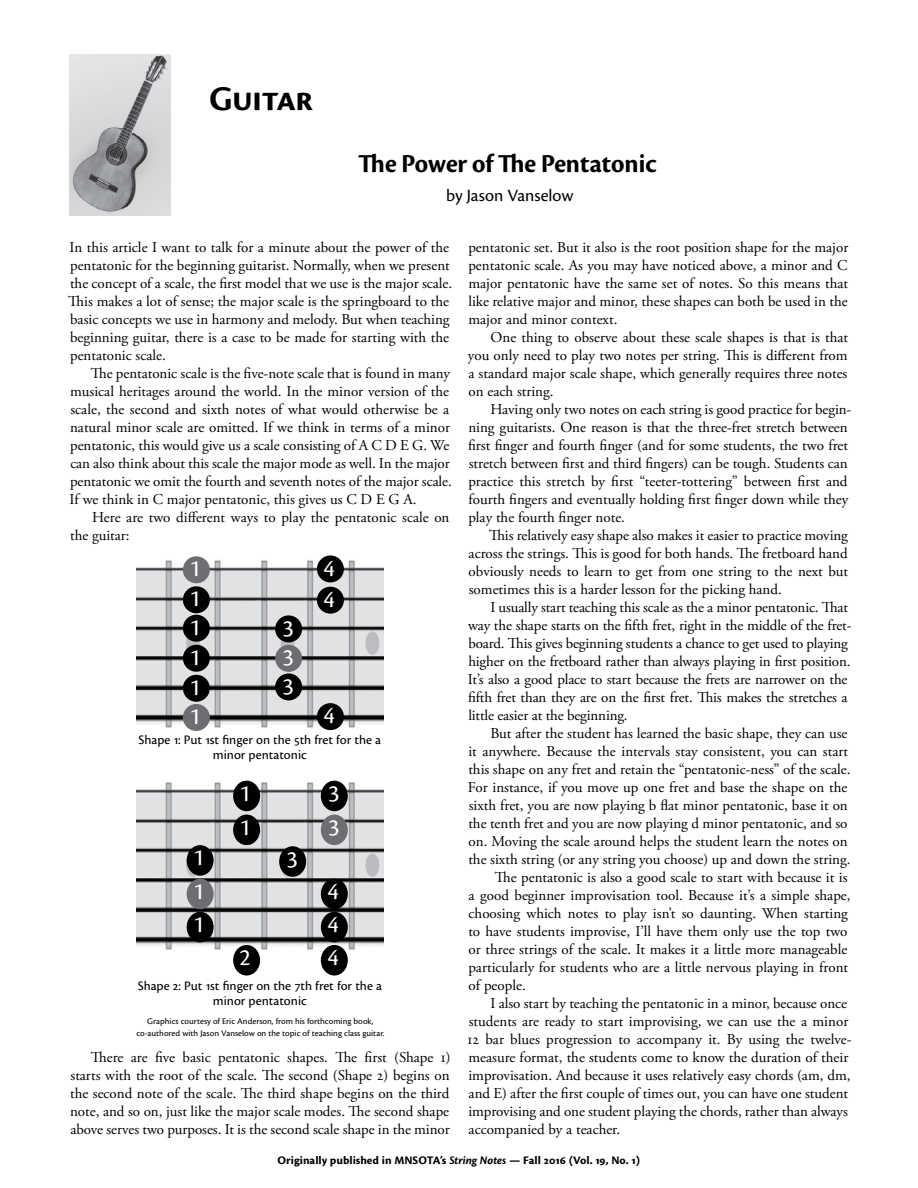
<style>
.page{position:relative;width:918px;height:1188px;background:#fff}
.page>*{position:absolute;margin:0;border:0;box-sizing:border-box;transform-origin:0 0}
.t1{font:36px "Cronos Pro Bold Disp";letter-spacing:-.005em;color:#000}
.t2{font:27px "Cronos Pro Bold Disp";color:#000}
.t3{font:24.6px/29.7px "Cronos Pro";color:#fff;text-align:justify}
.t4{font:18px "Cronos Pro";color:#000}
.t5{font:15px/18px "Adobe Garamond Pro";color:#000}
.t6{font:13.5px/15px "Cronos Pro Capt";color:#000;text-align:center}
.t7{font:12px "Cronos Pro Bold Capt";color:#000}
.t8{font:9px/12px "Cronos Pro Capt";color:#000;text-align:center}
.s1{font-family:"Cronos Pro";font-weight:700;font-style:italic}
</style>
<div class="page">
<img style="left:136px;top:556px;width:248px;height:174px">
<div style="left:317px;top:555px;width:27px;height:27px;background:#000;border-radius:50%"></div>
<div style="left:183px;top:586px;width:27px;height:27px;background:#000;border-radius:50%"></div>
<div style="left:183px;top:556px;width:27px;height:27px;background:#6d6e71;border-radius:50%"></div>
<div style="left:275px;top:615px;width:27px;height:27px;background:#000;border-radius:50%"></div>
<div style="left:275px;top:645px;width:27px;height:27px;background:#6d6e71;border-radius:50%"></div>
<div style="left:183px;top:615px;width:27px;height:27px;background:#000;border-radius:50%"></div>
<div style="left:183px;top:645px;width:27px;height:27px;background:#000;border-radius:50%"></div>
<div style="left:183px;top:675px;width:27px;height:27px;background:#000;border-radius:50%"></div>
<div style="left:183px;top:704px;width:27px;height:27px;background:#6d6e71;border-radius:50%"></div>
<div style="left:275px;top:673px;width:27px;height:27px;background:#000;border-radius:50%"></div>
<div style="left:317px;top:587px;width:27px;height:27px;background:#000;border-radius:50%"></div>
<div style="left:317px;top:703px;width:27px;height:27px;background:#000;border-radius:50%"></div>
<img style="left:136px;top:780px;width:248px;height:173px">
<div style="left:233px;top:781px;width:27px;height:30px;background:#000;border-radius:50%"></div>
<div style="left:279px;top:846px;width:27px;height:31px;background:#000;border-radius:50%"></div>
<div style="left:187px;top:879px;width:27px;height:30px;background:#6d6e71;border-radius:50%"></div>
<div style="left:233px;top:815px;width:27px;height:30px;background:#000;border-radius:50%"></div>
<div style="left:187px;top:845px;width:27px;height:31px;background:#000;border-radius:50%"></div>
<div style="left:187px;top:912px;width:27px;height:30px;background:#000;border-radius:50%"></div>
<div style="left:321px;top:781px;width:27px;height:30px;background:#000;border-radius:50%"></div>
<div style="left:321px;top:879px;width:27px;height:30px;background:#000;border-radius:50%"></div>
<div style="left:321px;top:912px;width:27px;height:30px;background:#000;border-radius:50%"></div>
<div style="left:321px;top:945px;width:27px;height:31px;background:#000;border-radius:50%"></div>
<div style="left:321px;top:815px;width:27px;height:30px;background:#6d6e71;border-radius:50%"></div>
<div style="left:233px;top:945px;width:27px;height:31px;background:#000;border-radius:50%"></div>
<img style="left:70px;top:54px;width:100px;height:162px">
<h1 class="t1" style="left:209px;top:78px;width:105px">Guitar</h1>
<h2 class="t2" style="left:358px;top:148px;width:300px">The Power of The Pentatonic</h2>
<p class="t4" style="left:446px;top:185px;width:129px">by Jason Vanselow</p>
<p class="t5" style="left:68px;top:239px;width:385px">In this article I want to talk for a minute about the power of the pentatonic for the beginning guitarist. Normally, when we present the concept of a scale, the first model that we use is the major scale.<br>This makes a lot of sense; the major scale is the springboard to the basic concepts we use in harmony and melody. But when teaching beginning guitar, there is a case to be made for starting with the pentatonic scale.</p>
<p class="t5" style="left:70px;top:365px;width:384px;text-indent:21px">The pentatonic scale is the five-note scale that is found in many musical heritages around the world. In the minor version of the scale, the second and sixth notes of what would otherwise be a natural minor scale are omitted. If we think in terms of a minor pentatonic, this would give us a scale consisting of A C D E G. We can also think about this scale the major mode as well. In the major pentatonic we omit the fourth and seventh notes of the major scale.<br>If we think in C major pentatonic, this gives us C D E G A.</p>
<p class="t5" style="left:70px;top:509px;width:381px;text-indent:22px">Here are two different ways to play the pentatonic scale on the guitar:</p>
<h3 class="t3" style="left:323px;top:553px;width:13px">4</h3>
<h3 class="t3" style="left:189px;top:584px;width:13px">1</h3>
<p class="t5" style="left:468px;top:239px;width:381px;text-align:justify">pentatonic set. But it also is the root position shape for the major pentatonic scale. As you may have noticed above, a minor and C major pentatonic have the same set of notes. So this means that like relative major and minor, these shapes can both be used in the major and minor context.</p>
<p class="t5" style="left:468px;top:329px;width:382px;text-align:justify;text-indent:23px">One thing to observe about these scale shapes is that is that you only need to play two notes per string. This is different from a standard major scale shape, which generally requires three notes on each string.</p>
<p class="t5" style="left:468px;top:401px;width:385px;text-indent:22px">Having only two notes on each string is good practice for begin&shy;ning guitarists. One reason is that the three-fret stretch between first finger and fourth finger (and for some students, the two fret stretch between first and third fingers) can be tough. Students can practice this stretch by first “teeter-tottering” between first and fourth fingers and eventually holding first finger down while they play the fourth finger note.</p>
<p class="t5" style="left:469px;top:527px;width:381px;text-align:justify;text-indent:20px">This relatively easy shape also makes it easier to practice moving across the strings. This is good for both hands. The fretboard hand obviously needs to learn to get from one string to the next but sometimes this is a harder lesson for the picking hand.</p>
<p class="t5" style="left:468px;top:599px;width:385px;text-indent:22px">I usually start teaching this scale as the a minor pentatonic. That way the shape starts on the fifth fret, right in the middle of the fret&shy;board. This gives beginning students a chance to get used to playing higher on the fretboard rather than always playing in first position.<br>It’s also a good place to start because the frets are narrower on the fifth fret than they are on the first fret. This makes the stretches a little easier at the beginning.</p>
<p class="t5" style="left:490px;top:725px;width:359px">But after the student has learned the basic shape, they can use</p>
<p class="t5" style="left:468px;top:743px;width:381px">it anywhere. Because the intervals stay consistent, you can start</p>
<p class="t5" style="left:468px;top:761px;width:384px">this shape on any fret and retain the “pentatonic-ness” of the scale.</p>
<p class="t5" style="left:468px;top:779px;width:381px">For instance, if you move up one fret and base the shape on the</p>
<p class="t5" style="left:469px;top:797px;width:381px">sixth fret, you are now playing b flat minor pentatonic, base it on</p>
<p class="t5" style="left:468px;top:815px;width:381px">the tenth fret and you are now playing d minor pentatonic, and so</p>
<p class="t5" style="left:469px;top:833px;width:381px">on. Moving the scale around helps the student learn the notes on</p>
<p class="t5" style="left:468px;top:851px;width:384px">the sixth string (or any string you choose) up and down the string.</p>
<p class="t5" style="left:495px;top:869px;width:354px">The pentatonic is also a good scale to start with because it is</p>
<p class="t5" style="left:469px;top:887px;width:384px">a good beginner improvisation tool. Because it’s a simple shape,</p>
<p class="t5" style="left:469px;top:905px;width:381px">choosing which notes to play isn’t so daunting. When starting</p>
<p class="t5" style="left:468px;top:923px;width:381px">to have students improvise, I’ll have them only use the top two</p>
<p class="t5" style="left:469px;top:941px;width:380px">or three strings of the scale. It makes it a little more manageable</p>
<p class="t5" style="left:468px;top:959px;width:381px">particularly for students who are a little nervous playing in front</p>
<p class="t5" style="left:469px;top:977px;width:59px">of people.</p>
<p class="t5" style="left:490px;top:995px;width:358px">I also start by teaching the pentatonic in a minor, because once</p>
<p class="t5" style="left:469px;top:1013px;width:381px">students are ready to start improvising, we can use the a minor</p>
<p class="t5" style="left:468px;top:1031px;width:385px">12 bar blues progression to accompany it. By using the twelve-</p>
<p class="t5" style="left:468px;top:1049px;width:381px">measure format, the students come to know the duration of their</p>
<p class="t5" style="left:468px;top:1067px;width:384px">improvisation. And because it uses relatively easy chords (am, dm,</p>
<p class="t5" style="left:469px;top:1085px;width:381px">and E) after the first couple of times out, you can have one student</p>
<p class="t5" style="left:468px;top:1103px;width:381px">improvising and one student playing the chords, rather than always</p>
<p class="t5" style="left:469px;top:1121px;width:153px">accompanied by a teacher.</p>
<h3 class="t3" style="left:189px;top:554px;width:13px">1</h3>
<h3 class="t3" style="left:323px;top:584px;width:13px">4</h3>
<h3 class="t3" style="left:189px;top:612px;width:13px">1<br>1<br>1<br>1</h3>
<h3 class="t3" style="left:282px;top:613px;width:13px">3<br>3</h3>
<h3 class="t3" style="left:282px;top:671px;width:13px">3</h3>
<h3 class="t3" style="left:323px;top:701px;width:13px">4</h3>
<p class="t6" style="left:139px;top:733px;width:244px">Shape 1: Put 1st finger on the 5th fret for the a minor pentatonic</p>
<h3 class="t3" style="left:240px;top:779px;width:13px">1</h3>
<h3 class="t3" style="left:328px;top:779px;width:13px">3</h3>
<h3 class="t3" style="left:240px;top:812px;width:13px">1</h3>
<h3 class="t3" style="left:328px;top:812px;width:13px">3</h3>
<h3 class="t3" style="left:193px;top:843px;width:13px">1</h3>
<h3 class="t3" style="left:286px;top:844px;width:13px">3</h3>
<h3 class="t3" style="left:327px;top:875px;width:13px;line-height:33.2px">4<br>4<br>4</h3>
<h3 class="t3" style="left:193px;top:877px;width:13px">1</h3>
<h3 class="t3" style="left:193px;top:910px;width:13px">1</h3>
<h3 class="t3" style="left:240px;top:943px;width:13px">2</h3>
<p class="t6" style="left:138px;top:978px;width:246px">Shape 2: Put 1st finger on the 7th fret for the a minor pentatonic</p>
<p class="t8" style="left:136px;top:1016px;width:249px">Graphics courtesy of Eric Anderson, from his forthcoming book, co-authored with Jason Vanselow on the topic of teaching class guitar.</p>
<p class="t5" style="left:70px;top:1049px;width:382px;text-align:justify;text-indent:21px">There are five basic pentatonic shapes. The first (Shape 1) starts with the root of the scale. The second (Shape 2) begins on the second note of the scale. The third shape begins on the third note, and so on, just like the major scale modes. The second shape above serves two purposes. It is the second scale shape in the minor</p>
<p class="t7" style="left:278px;top:1154px;width:364px">Originally published in MNSOTA’s <span class="s1">String Notes</span> — Fall 2016 (Vol. 19, No. 1)</p>
</div>
